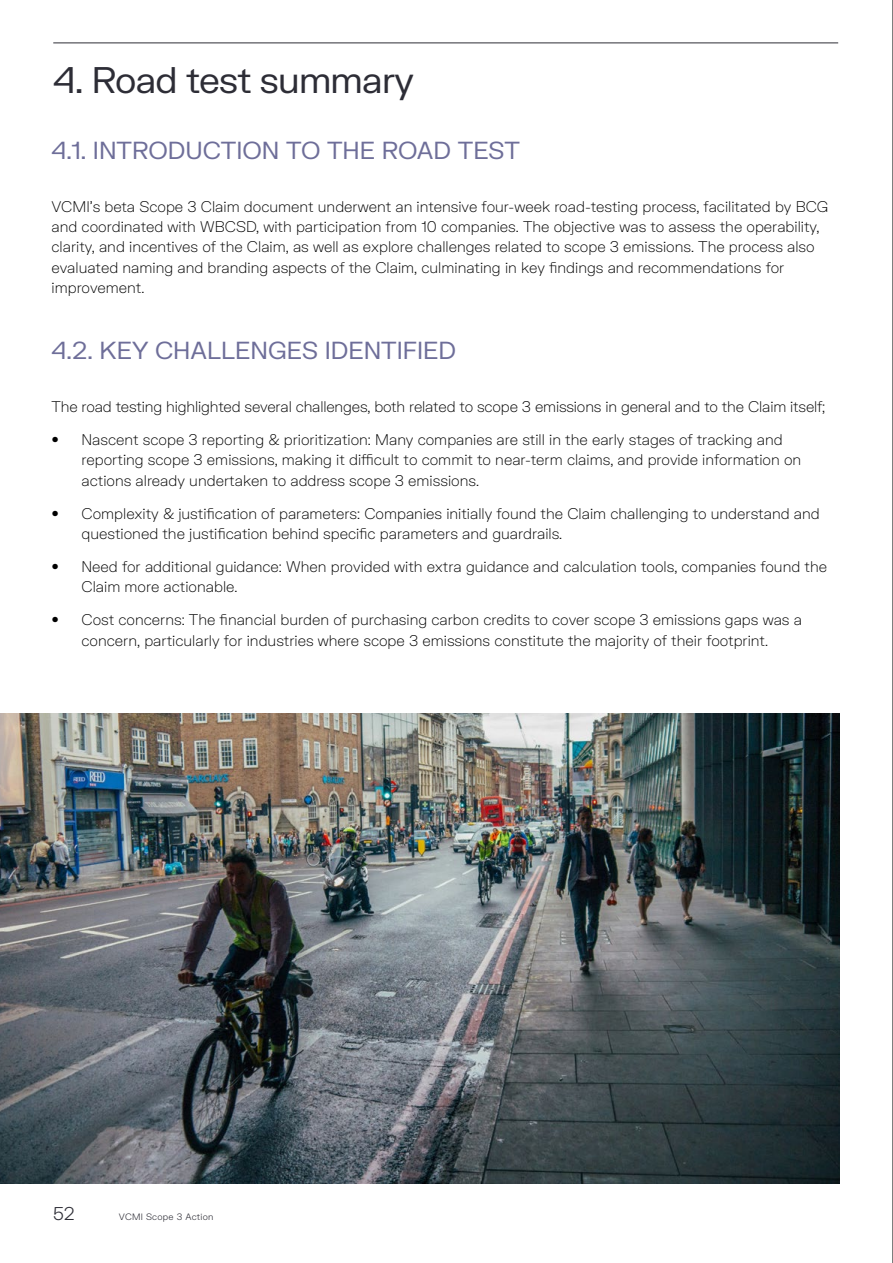
<style>
.page{position:relative;width:893px;height:1263px;background:#fff}
.page>*{position:absolute;margin:0;border:0;box-sizing:border-box;transform-origin:0 0}
.t1{font:36px "FK Grotesk";letter-spacing:-.02em;color:#2d2d36}
.t2{font:24px "FK Grotesk";color:#6e6e99}
.t3{font:300 18px "FK Grotesk";color:#2d2d36}
.t4{font:100 15px/20.2px "FK Grotesk";color:#000}
.t5{font:300 9px "FK Grotesk";letter-spacing:.03em;color:#2d2d36}
.s1{font-family:"Helvetica";font-weight:300}
</style>
<div class="page">
<hr style="left:53px;top:43px;width:785px;height:1px;background:#2d2d36">
<img style="left:0;top:713px;width:840px;height:470px">
<hr style="left:892px;top:0;width:1px;height:1263px;background:#000">
<h1 class="t1" style="left:53px;top:53px;width:362px">4. Road test summary</h1>
<h2 class="t2" style="left:52px;top:132px;width:470px">4.1. INTRODUCTION TO THE ROAD TEST</h2>
<p class="t4" style="left:52px;top:195px;width:778px">VCMI’s beta Scope 3 Claim document underwent an intensive four-week road-testing process, facilitated by BCG and coordinated with WBCSD, with participation from 10 companies. The objective was to assess the operability, clarity, and incentives of the Claim, as well as explore challenges related to scope 3 emissions. The process also evaluated naming and branding aspects of the Claim, culminating in key findings and recommendations for improvement.</p>
<h2 class="t2" style="left:52px;top:332px;width:406px">4.2. KEY CHALLENGES IDENTIFIED</h2>
<p class="t4" style="left:52px;top:396px;width:775px">The road testing highlighted several challenges, both related to scope 3 emissions in general and to the Claim itself;</p>
<p class="t4" style="left:82px;top:429px;width:721px;text-indent:-30px"><span class="s1">•</span> Nascent scope 3 reporting &amp; prioritization: Many companies are still in the early stages of tracking and reporting scope 3 emissions, making it difficult to commit to near-term claims, and provide information on actions already undertaken to address scope 3 emissions.</p>
<p class="t4" style="left:82px;top:502px;width:740px;text-indent:-30px"><span class="s1">•</span> Complexity &amp; justification of parameters: Companies initially found the Claim challenging to understand and questioned the justification behind specific parameters and guardrails.</p>
<p class="t4" style="left:82px;top:555px;width:747px;text-indent:-30px"><span class="s1">•</span> Need for additional guidance: When provided with extra guidance and calculation tools, companies found the<br>Claim more actionable.</p>
<p class="t4" style="left:52px;top:609px;width:752px;text-align:center"><span class="s1">•</span> Cost concerns: The financial burden of purchasing carbon credits to cover scope 3 emissions gaps was a concern, particularly for industries where scope 3 emissions constitute the majority of their footprint.</p>
<p class="t3" style="left:53px;top:1200px;width:23px">52</p>
<p class="t5" style="left:119px;top:1210px;width:96px">VCMI Scope 3 Action</p>
</div>
